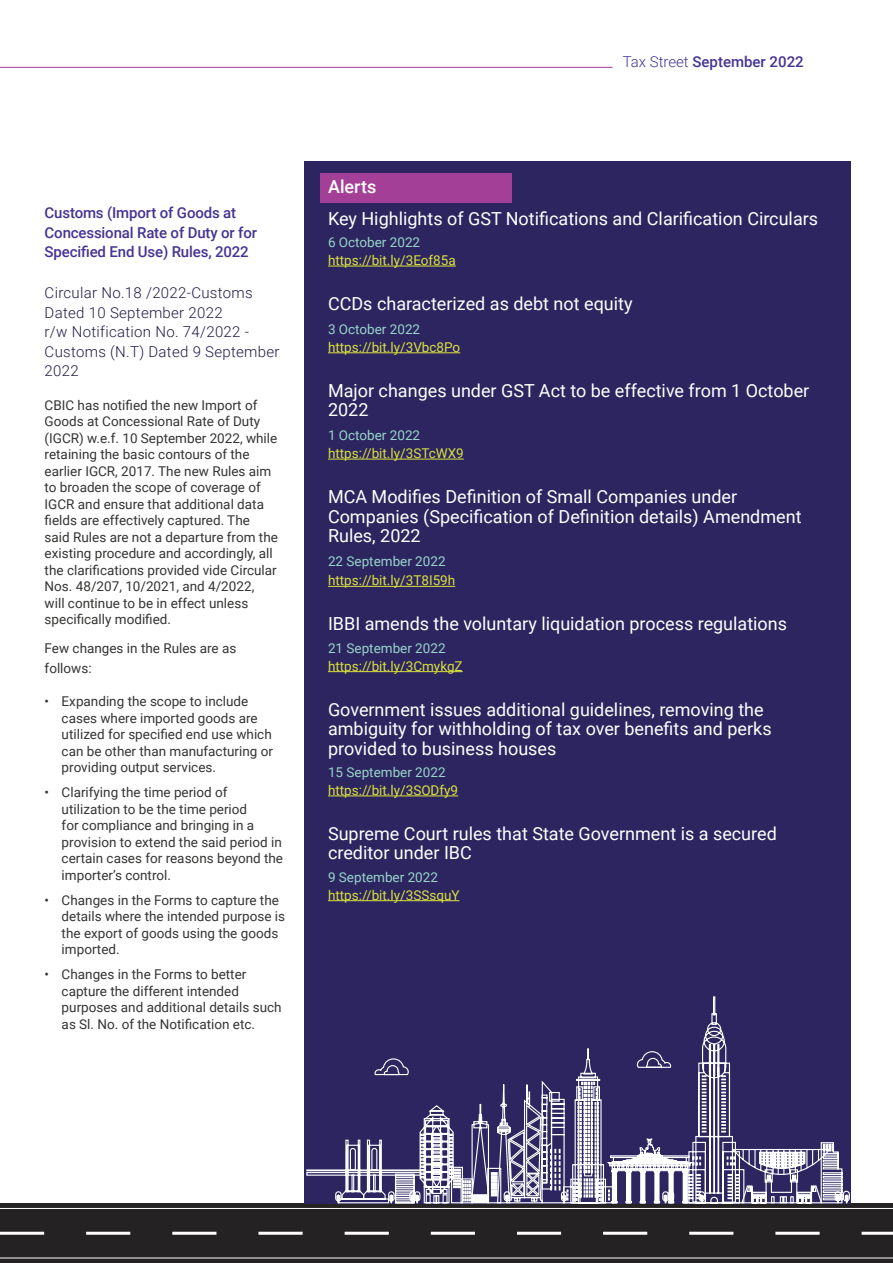
<style>
.page{position:relative;width:893px;height:1263px;background:#fff}
.page>*{position:absolute;margin:0;border:0;box-sizing:border-box;transform-origin:0 0}
.t1{font:18px/19.5px "Roboto";color:#fff}
.t2{font:500 18px "Roboto";color:#fff}
.t3{font:300 15px/19.5px "Roboto";letter-spacing:.02em;color:#211c48}
.t4{font:500 15px/19.5px "Roboto";letter-spacing:-.01em;color:#463494}
.t5{font:13.5px/16.5px "Roboto";color:#343433}
.t6{font:13.5px "Roboto";color:#dae13d}
.t7{font:13.5px "Roboto";color:#97d5c8}
.s1{font-weight:300}
</style>
<div class="page">
<div style="left:0;top:1203px;width:893px;height:60px;background:#242223"></div>
<svg style="left:0;top:1232px;width:893px;height:3px"></svg>
<hr style="left:0;top:1208px;width:893px;height:1px;background:#fff">
<hr style="left:0;top:1258px;width:893px;height:1px;background:#fff">
<hr style="left:0;top:67px;width:613px;height:1px;background:#a43f97">
<div style="left:304px;top:161px;width:546px;height:1042px;background:#2c2560"></div>
<svg style="left:702px;top:996px;width:24px;height:50px"></svg>
<svg style="left:306px;top:1139px;width:68px;height:65px"></svg>
<svg style="left:374px;top:1050px;width:475px;height:154px"></svg>
<div style="left:834px;top:1191px;width:7px;height:10px;border:1px solid #fff;border-radius:3px"></div>
<svg style="left:835px;top:1192px;width:15px;height:12px"></svg>
<div style="left:699px;top:1191px;width:6px;height:10px;border:1px solid #fff;border-radius:3px"></div>
<svg style="left:699px;top:1192px;width:6px;height:12px"></svg>
<div style="left:388px;top:1191px;width:7px;height:10px;border:1px solid #fff;border-radius:3px"></div>
<svg style="left:389px;top:1192px;width:6px;height:12px"></svg>
<div style="left:409px;top:1191px;width:7px;height:10px;border:1px solid #fff;border-radius:3px"></div>
<div style="left:414px;top:1191px;width:6px;height:10px;border:1px solid #fff;border-radius:3px"></div>
<svg style="left:410px;top:1192px;width:10px;height:12px"></svg>
<div style="left:662px;top:1191px;width:7px;height:10px;border:1px solid #fff;border-radius:3px"></div>
<svg style="left:471px;top:1048px;width:134px;height:156px"></svg>
<div style="left:668px;top:1191px;width:6px;height:10px;border:1px solid #fff;border-radius:3px"></div>
<svg style="left:663px;top:1192px;width:11px;height:12px"></svg>
<div style="left:335px;top:1191px;width:7px;height:10px;border:1px solid #fff;border-radius:3px"></div>
<svg style="left:336px;top:1192px;width:6px;height:12px"></svg>
<div style="left:321px;top:173px;width:191px;height:30px;background:#a43f97"></div>
<hr style="left:328px;top:266px;width:128px;height:1px;background:#dae13d">
<hr style="left:328px;top:352px;width:132px;height:1px;background:#dae13d">
<hr style="left:328px;top:459px;width:136px;height:1px;background:#dae13d">
<hr style="left:328px;top:586px;width:127px;height:1px;background:#dae13d">
<hr style="left:328px;top:671px;width:135px;height:1px;background:#dae13d">
<hr style="left:328px;top:795px;width:130px;height:1px;background:#dae13d">
<hr style="left:328px;top:900px;width:132px;height:1px;background:#dae13d">
<p class="t4" style="left:45px;top:203px;width:214px">Customs (Import of Goods at<br>Concessional Rate of Duty or for<br>Specified End Use) Rules, 2022</p>
<p class="t3" style="left:45px;top:282px;width:236px">Circular No.18 /2022-Customs<br>Dated 10 September 2022<br>r/w Notification No. 74/2022 -<br>Customs (N.T) Dated 9 September<br>2022</p>
<p class="t5" style="left:45px;top:396px;width:235px">CBIC has notified the new Import of Goods at Concessional Rate of Duty (IGCR) w.e.f. 10 September 2022, while retaining the basic contours of the earlier IGCR, 2017. The new Rules aim to broaden the scope of coverage of IGCR and ensure that additional data fields are effectively captured. The said Rules are not a departure from the existing procedure and accordingly, all the clarifications provided vide Circular Nos. 48/207, 10/2021, and 4/2022,<br>will continue to be in effect unless specifically modified.</p>
<p class="t5" style="left:45px;top:638px;width:193px;line-height:19.5px">Few changes in the Rules are as follows:</p>
<p class="t5" style="left:62px;top:693px;width:213px;text-indent:-17px">• Expanding the scope to include cases where imported goods are utilized for specified end use which can be other than manufacturing or providing output services.</p>
<p class="t5" style="left:62px;top:784px;width:223px;text-indent:-17px">• Clarifying the time period of utilization to be the time period<br>for compliance and bringing in a provision to extend the said period in certain cases for reasons beyond the importer’s control.</p>
<p class="t5" style="left:62px;top:891px;width:225px;text-indent:-17px">• Changes in the Forms to capture the details where the intended purpose is the export of goods using the goods imported.</p>
<p class="t5" style="left:62px;top:966px;width:222px;text-indent:-17px">• Changes in the Forms to better capture the different intended purposes and additional details such as Sl. No. of the Notification etc.</p>
<p class="t4" style="left:623px;top:51px;width:183px"><span class="s1">Tax Street</span> September 2022</p>
<h1 class="t2" style="left:328px;top:174px;width:50px">Alerts</h1>
<h1 class="t1" style="left:328px;top:208px;width:492px">Key Highlights of GST Notifications and Clarification Circulars</h1>
<p class="t7" style="left:328px;top:233px;width:94px">6 October 2022</p>
<p class="t6" style="left:328px;top:251px;width:129px">https://bit.ly/3Eof85a</p>
<h1 class="t1" style="left:328px;top:293px;width:306px">CCDs characterized as debt not equity</h1>
<p class="t7" style="left:328px;top:320px;width:94px">3 October 2022</p>
<p class="t6" style="left:328px;top:338px;width:134px">https://bit.ly/3Vbc8Po</p>
<h1 class="t1" style="left:328px;top:380px;width:483px">Major changes under GST Act to be effective from 1 October<br>2022</h1>
<p class="t7" style="left:328px;top:426px;width:94px">1 October 2022</p>
<p class="t6" style="left:328px;top:444px;width:137px">https://bit.ly/3STcWX9</p>
<h1 class="t1" style="left:328px;top:486px;width:475px">MCA Modifies Definition of Small Companies under<br>Companies (Specification of Definition details) Amendment<br>Rules, 2022</h1>
<p class="t7" style="left:328px;top:552px;width:119px">22 September 2022</p>
<p class="t6" style="left:328px;top:571px;width:129px">https://bit.ly/3T8I59h</p>
<h1 class="t1" style="left:328px;top:614px;width:461px">IBBI amends the voluntary liquidation process regulations</h1>
<p class="t7" style="left:328px;top:638px;width:119px">21 September 2022</p>
<p class="t6" style="left:328px;top:656px;width:136px">https://bit.ly/3CmykgZ</p>
<h1 class="t1" style="left:328px;top:699px;width:445px">Government issues additional guidelines, removing the ambiguity for withholding of tax over benefits and perks provided to business houses</h1>
<p class="t7" style="left:328px;top:763px;width:119px">15 September 2022</p>
<p class="t6" style="left:328px;top:781px;width:132px">https://bit.ly/3SODfy9</p>
<h1 class="t1" style="left:328px;top:823px;width:450px">Supreme Court rules that State Government is a secured creditor under IBC</h1>
<p class="t7" style="left:328px;top:867px;width:112px">9 September 2022</p>
<p class="t6" style="left:328px;top:885px;width:133px">https://bit.ly/3SSsquY</p>
</div>
